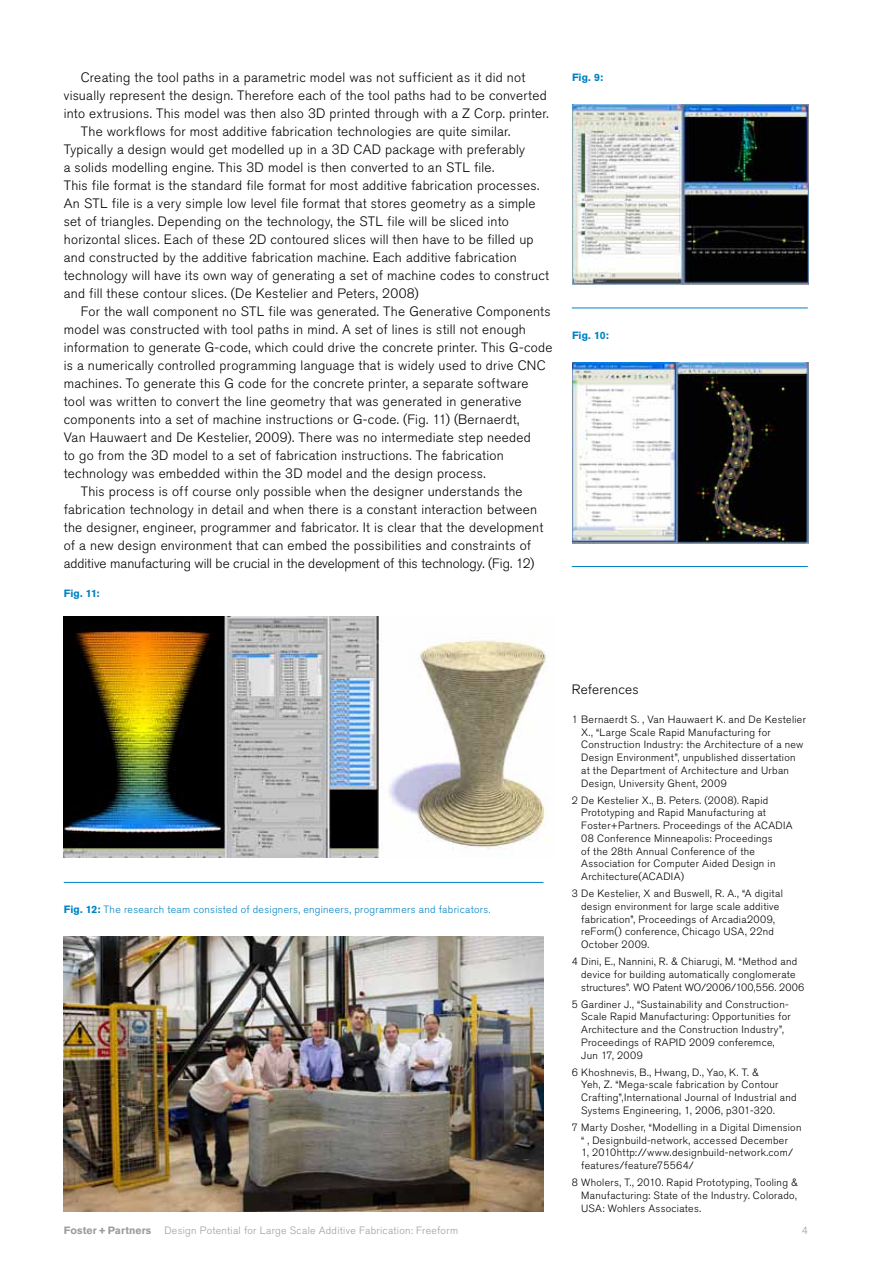
<style>
.page{position:relative;width:893px;height:1263px;background:#fff}
.page>*{position:absolute;margin:0;border:0;box-sizing:border-box;transform-origin:0 0}
.t1{font:300 13.5px "Akzidenz Grotesk Std";letter-spacing:.02em;color:#000}
.t2{font:300 13.5px "Akzidenz Grotesk Std";color:#000}
.t3{font:300 10.5px/12.8px "Akzidenz Grotesk Std";letter-spacing:.03em;color:#000}
.t4{font:300 10.5px "Akzidenz Grotesk Std";letter-spacing:.03em;color:#0083c4}
.t5{font:300 10.5px "Akzidenz Grotesk Std";letter-spacing:.03em;color:#9d9d9c}
.t6{font:700 10.5px "Akzidenz Grotesk Std";letter-spacing:.005em;color:#0083c4}
.s1{font-weight:700}
</style>
<div class="page">
<img style="left:64px;top:617px;width:483px;height:240px">
<img style="left:64px;top:936px;width:479px;height:275px">
<img style="left:572px;top:104px;width:236px;height:181px">
<img style="left:572px;top:363px;width:233px;height:180px">
<img style="left:805px;top:363px;width:3px;height:180px">
<img style="left:694px;top:376px;width:112px;height:167px">
<hr style="left:572px;top:308px;width:236px;height:1px;background:#0083c4">
<hr style="left:572px;top:566px;width:236px;height:1px;background:#0083c4">
<hr style="left:64px;top:882px;width:479px;height:1px;background:#0083c4">
<p class="t1" style="left:81px;top:70px;width:446px">Creating the tool paths in a parametric model was not sufficient as it did not</p>
<p class="t1" style="left:64px;top:88px;width:485px">visually represent the design. Therefore each of the tool paths had to be converted</p>
<p class="t1" style="left:64px;top:106px;width:487px">into extrusions. This model was then also 3D printed through with a Z Corp. printer.</p>
<p class="t1" style="left:81px;top:124px;width:431px">The workflows for most additive fabrication technologies are quite similar.</p>
<p class="t1" style="left:64px;top:142px;width:463px">Typically a design would get modelled up in a 3D CAD package with preferably</p>
<p class="t1" style="left:64px;top:160px;width:432px">a solids modelling engine. This 3D model is then converted to an STL file.</p>
<p class="t1" style="left:64px;top:178px;width:477px">This file format is the standard file format for most additive fabrication processes.</p>
<p class="t1" style="left:64px;top:196px;width:473px">An STL file is a very simple low level file format that stores geometry as a simple</p>
<p class="t1" style="left:64px;top:214px;width:447px">set of triangles. Depending on the technology, the STL file will be sliced into</p>
<p class="t1" style="left:64px;top:232px;width:471px">horizontal slices. Each of these 2D contoured slices will then have to be filled up</p>
<p class="t1" style="left:64px;top:250px;width:454px">and constructed by the additive fabrication machine. Each additive fabrication</p>
<p class="t1" style="left:64px;top:267px;width:487px">technology will have its own way of generating a set of machine codes to construct</p>
<p class="t1" style="left:64px;top:285px;width:356px">and fill these contour slices. (De Kestelier and Peters, 2008)</p>
<p class="t1" style="left:81px;top:303px;width:471px">For the wall component no STL file was generated. The Generative Components</p>
<p class="t1" style="left:64px;top:321px;width:464px">model was constructed with tool paths in mind. A set of lines is still not enough</p>
<p class="t1" style="left:64px;top:339px;width:490px">information to generate G-code, which could drive the concrete printer. This G-code</p>
<p class="t1" style="left:64px;top:357px;width:484px">is a numerically controlled programming language that is widely used to drive CNC</p>
<p class="t1" style="left:64px;top:375px;width:466px">machines. To generate this G code for the concrete printer, a separate software</p>
<p class="t1" style="left:64px;top:393px;width:459px">tool was written to convert the line geometry that was generated in generative</p>
<p class="t1" style="left:64px;top:411px;width:457px">components into a set of machine instructions or G-code. (Fig. 11) (Bernaerdt,</p>
<p class="t1" style="left:64px;top:429px;width:469px">Van Hauwaert and De Kestelier, 2009). There was no intermediate step needed</p>
<p class="t1" style="left:64px;top:447px;width:441px">to go from the 3D model to a set of fabrication instructions. The fabrication</p>
<p class="t1" style="left:64px;top:465px;width:423px">technology was embedded within the 3D model and the design process.</p>
<p class="t1" style="left:81px;top:483px;width:443px">This process is off course only possible when the designer understands the</p>
<p class="t1" style="left:64px;top:501px;width:475px">fabrication technology in detail and when there is a constant interaction between</p>
<p class="t1" style="left:64px;top:519px;width:481px">the designer, engineer, programmer and fabricator. It is clear that the development</p>
<p class="t1" style="left:64px;top:537px;width:469px">of a new design environment that can embed the possibilities and constraints of</p>
<p class="t2" style="left:64px;top:555px;width:472px">additive manufacturing will be crucial in the development of this technology. (Fig. 12)</p>
<p class="t6" style="left:64px;top:587px;width:37px">Fig. 11:</p>
<p class="t6" style="left:572px;top:72px;width:33px">Fig. 9:</p>
<p class="t6" style="left:572px;top:329px;width:38px">Fig. 10:</p>
<p class="t4" style="left:64px;top:903px;width:428px"><span class="s1">Fig. 12:</span> The research team consisted of designers, engineers, programmers and fabricators.</p>
<p class="t1" style="left:572px;top:682px;width:68px">References</p>
<p class="t3" style="left:581px;top:713px;width:226px;text-indent:-9px">1 Bernaerdt S. , Van Hauwaert K. and De Kestelier X., “Large Scale Rapid Manufacturing for Construction Industry: the Architecture of a new Design Environment”, unpublished dissertation at the Department of Architecture and Urban Design, University Ghent, 2009</p>
<p class="t3" style="left:581px;top:794px;width:213px;text-indent:-9px">2 De Kestelier X., B. Peters. (2008). Rapid Prototyping and Rapid Manufacturing at Foster+Partners. Proceedings of the ACADIA 08 Conference Minneapolis: Proceedings<br>of the 28th Annual Conference of the Association for Computer Aided Design in Architecture(ACADIA)</p>
<p class="t3" style="left:581px;top:887px;width:203px;text-indent:-9px">3 De Kestelier, X and Buswell, R. A., “A digital design environment for large scale additive fabrication”, Proceedings of Arcadia2009, reForm() conference, Chicago USA, 22nd October 2009.</p>
<p class="t3" style="left:581px;top:955px;width:225px;text-indent:-9px">4 Dini, E., Nannini, R. &amp; Chiarugi, M. “Method and device for building automatically conglomerate structures”. WO Patent WO/2006/100,556. 2006</p>
<p class="t3" style="left:581px;top:998px;width:211px;text-indent:-9px">5 Gardiner J., “Sustainability and Construction-Scale Rapid Manufacturing: Opportunities for Architecture and the Construction Industry”, Proceedings of RAPID 2009 conferemce, Jun 17, 2009</p>
<p class="t3" style="left:581px;top:1066px;width:217px;text-indent:-9px">6 Khoshnevis, B., Hwang, D., Yao, K. T. &amp;<br>Yeh, Z. “Mega-scale fabrication by Contour Crafting”,International Journal of Industrial and Systems Engineering, 1, 2006, p301-320.</p>
<p class="t3" style="left:581px;top:1121px;width:222px;text-indent:-9px">7 Marty Dosher, “Modelling in a Digital Dimension “ , Designbuild-network, accessed December<br>1, 2010http://www.designbuild-network.com/ features/feature75564/</p>
<p class="t3" style="left:581px;top:1176px;width:218px;text-indent:-9px">8 Wholers, T., 2010. Rapid Prototyping, Tooling &amp;<br>Manufacturing: State of the Industry. Colorado,<br>USA: Wohlers Associates.</p>
<p class="t5" style="left:64px;top:1224px;width:396px"><span class="s1">Foster + Partners</span> Design Potential for Large Scale Additive Fabrication: Freeform</p>
<p class="t5" style="left:802px;top:1224px;width:8px">4</p>
</div>
